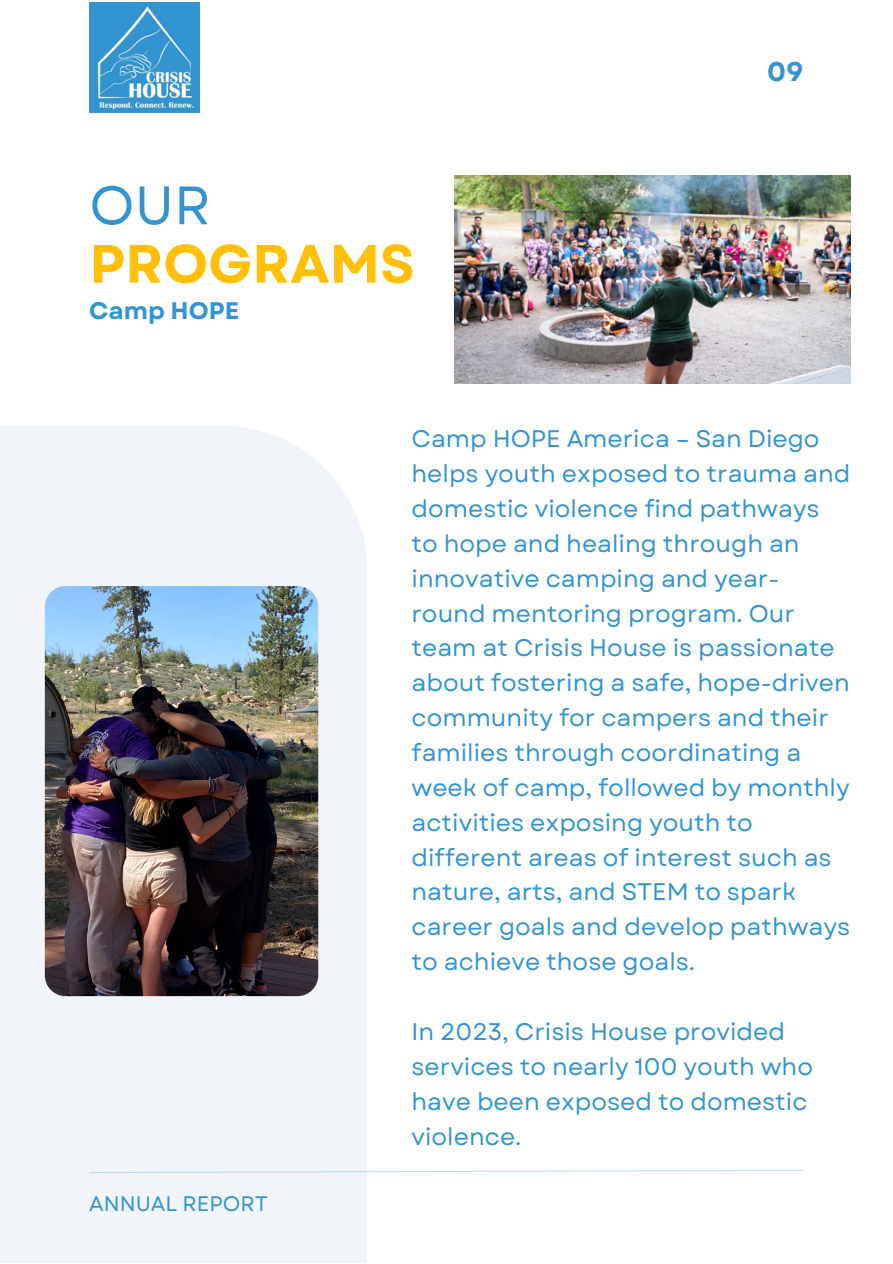
<style>
.page{position:relative;width:893px;height:1264px;background:#fff}
.page>*{position:absolute;margin:0;border:0;box-sizing:border-box;transform-origin:0 0}
.t1{font:700 54px/58.5px "Garet";color:#ffc007}
.t2{font:700 27px "Garet";color:#3294d1}
.t3{font:24px/34.8px "Garet";color:#3294d1}
.t4{font:700 24px "Garet";color:#3294d1}
.t5{font:21px "Garet";color:#3294d1}
.s1{font-weight:400;color:#3294d1}
</style>
<div class="page">
<div style="left:0;top:426px;width:367px;height:836px;background:#f1f4f8"></div>
<svg style="left:89px;top:1169px;width:715px;height:4px"></svg>
<img style="left:89px;top:2px;width:110px;height:111px">
<img style="left:45px;top:586px;width:273px;height:410px;border-radius:21px">
<img style="left:454px;top:175px;width:396px;height:208px">
<p class="t1" style="left:89px;top:176px;width:327px"><span class="s1">OUR<br></span>PROGRAMS</p>
<p class="t4" style="left:89px;top:293px;width:151px">Camp HOPE</p>
<p class="t2" style="left:767px;top:52px;width:38px">09</p>
<p class="t3" style="left:411px;top:421px;width:440px">Camp HOPE America – San Diego helps youth exposed to trauma and domestic violence find pathways to hope and healing through an innovative camping and year&shy;round mentoring program. Our team at Crisis House is passionate about fostering a safe, hope-driven community for campers and their families through coordinating a week of camp, followed by monthly activities exposing youth to different areas of interest such as nature, arts, and STEM to spark career goals and develop pathways to achieve those goals.</p>
<p class="t5" style="left:89px;top:1188px;width:180px">ANNUAL REPORT</p>
<p class="t3" style="left:411px;top:1014px;width:403px">In 2023, Crisis House provided services to nearly 100 youth who have been exposed to domestic violence.</p>
</div>
